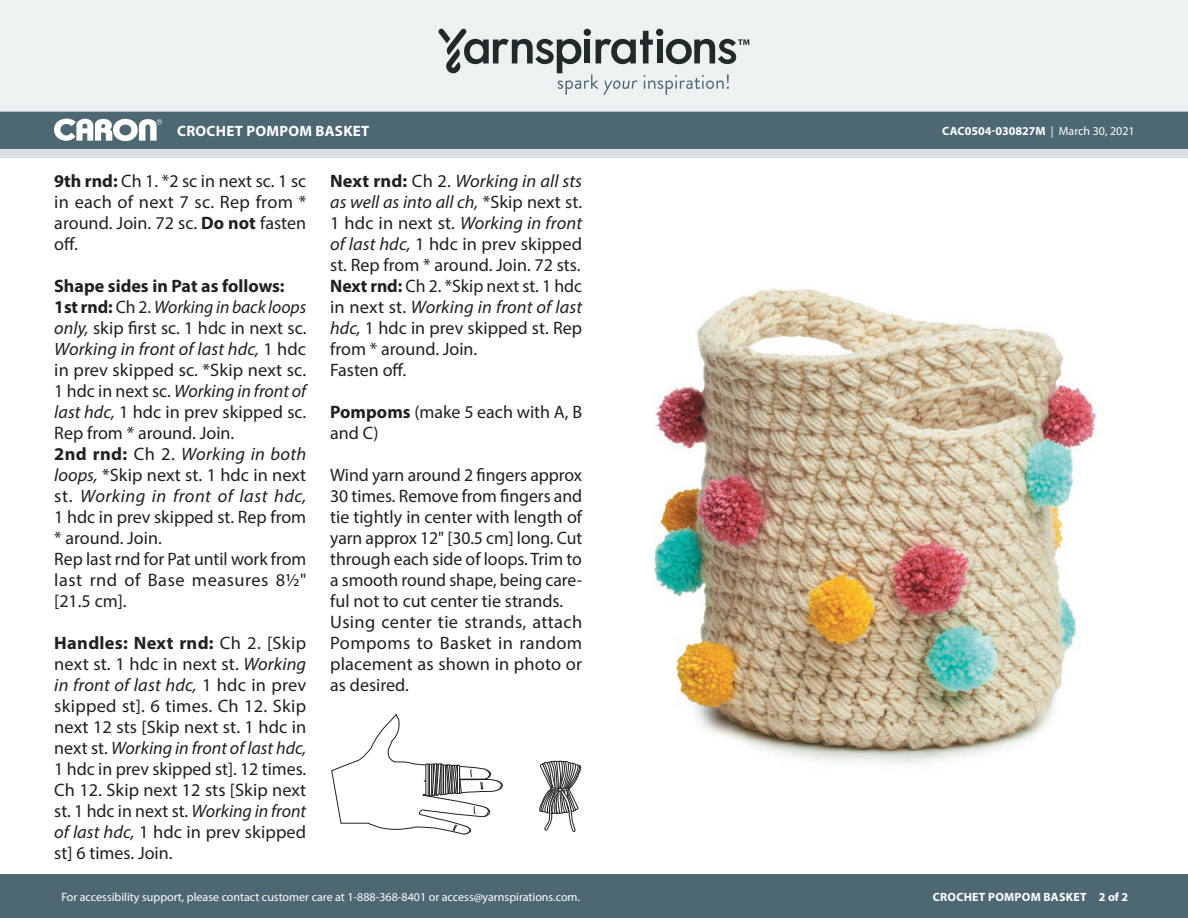
<style>
.page{position:relative;width:1188px;height:918px;background:#fff}
.page>*{position:absolute;margin:0;border:0;box-sizing:border-box;transform-origin:0 0}
.Body_-__With_auto_st{font:18px/21px "Myriad Pro";color:#231f20;text-align:justify}
.Body_-__With_auto_st-2{font:700 18px "Myriad Pro";color:#231f20}
.t1{font:700 15px "Myriad Pro";letter-spacing:.02em;color:#fff}
.t2{font:12px "Myriad Pro";color:#fff}
.t3{font:700 12px "Myriad Pro";color:#fff}
.t4{font:700 12px "Myriad Pro";letter-spacing:.02em;color:#fff}
.s1{font-weight:400}
.s2{font-weight:700}
.s3{font-style:italic}
</style>
<div class="page">
<div style="left:0;top:875px;width:1188px;height:43px;background:#4d6773"></div>
<div style="left:0;top:149px;width:1188px;height:9px;background:#dcdfe1"></div>
<div style="left:0;top:111px;width:1188px;height:38px;background:#4d6773"></div>
<div style="left:0;top:0;width:1188px;height:112px;background:#edf1f2"></div>
<svg style="left:438px;top:29px;width:311px;height:66px;background:#c0c5c7"></svg>
<svg style="left:54px;top:119px;width:108px;height:22px"></svg>
<div style="left:489px;top:781px;width:14px;height:9px;border:1px solid #231f20;border-radius:50%"></div>
<svg style="left:539px;top:760px;width:42px;height:72px"></svg>
<svg style="left:331px;top:714px;width:171px;height:121px"></svg>
<div style="left:457px;top:765px;width:3px;height:29px;border:1px solid #231f20"></div>
<img style="left:654px;top:288px;width:444px;height:476px">
<p class="t1" style="left:177px;top:121px;width:194px">CROCHET POMPOM BASKET</p>
<p class="t3" style="left:942px;top:123px;width:194px">CAC0504-030827M <span class="s1">| March 30, 2021</span></p>
<p class="Body_-__With_auto_st" style="left:54px;top:170px;width:254px"><span class="s2">9th rnd:</span> Ch 1. *2 sc in next sc. 1 sc in each of next 7 sc. Rep from * around. Join. 72 sc. <span class="s2">Do not</span> fasten off.</p>
<p class="Body_-__With_auto_st-2" style="left:54px;top:274px;width:232px">Shape sides in Pat as follows:</p>
<p class="Body_-__With_auto_st" style="left:54px;top:296px;width:254px"><span class="s2">1st rnd:</span> Ch 2. <span class="s3">Working in back loops only,</span> skip first sc. 1 hdc in next sc.<br><span class="s3">Working in front of last hdc,</span> 1 hdc in prev skipped sc. *Skip next sc.<br>1 hdc in next sc. <span class="s3">Working in front of last hdc,</span> 1 hdc in prev skipped sc.<br>Rep from * around. Join.</p>
<p class="Body_-__With_auto_st" style="left:54px;top:443px;width:254px"><span class="s2">2nd rnd:</span> Ch 2. <span class="s3">Working in both loops,</span> *Skip next st. 1 hdc in next st. <span class="s3">Working in front of last hdc, </span>1 hdc in prev skipped st. Rep from * around. Join.</p>
<p class="Body_-__With_auto_st" style="left:54px;top:548px;width:254px">Rep last rnd for Pat until work from last rnd of Base measures 8½" [21.5 cm].</p>
<p class="Body_-__With_auto_st" style="left:54px;top:632px;width:254px"><span class="s2">Handles: Next rnd:</span> Ch 2. [Skip next st. 1 hdc in next st. <span class="s3">Working in front of last hdc,</span> 1 hdc in prev skipped st]. 6 times. Ch 12. Skip next 12 sts [Skip next st. 1 hdc in next st. <span class="s3">Working in front of last hdc, </span>1 hdc in prev skipped st]. 12 times.<br>Ch 12. Skip next 12 sts [Skip next st. 1 hdc in next st. <span class="s3">Working in front of last hdc,</span> 1 hdc in prev skipped st] 6 times. Join.</p>
<p class="Body_-__With_auto_st" style="left:330px;top:170px;width:253px"><span class="s2">Next rnd:</span> Ch 2. <span class="s3">Working in all sts as well as into all ch,</span> *Skip next st.<br>1 hdc in next st. <span class="s3">Working in front of last hdc,</span> 1 hdc in prev skipped st. Rep from * around. Join. 72 sts.</p>
<p class="Body_-__With_auto_st" style="left:330px;top:275px;width:254px"><span class="s2">Next rnd:</span> Ch 2. *Skip next st. 1 hdc in next st. <span class="s3">Working in front of last hdc,</span> 1 hdc in prev skipped st. Rep from * around. Join.</p>
<p class="Body_-__With_auto_st" style="left:330px;top:359px;width:77px">Fasten off.</p>
<p class="Body_-__With_auto_st" style="left:330px;top:401px;width:253px"><span class="s2">Pompoms</span> (make 5 each with A, B and C)</p>
<p class="Body_-__With_auto_st" style="left:330px;top:464px;width:254px">Wind yarn around 2 fingers approx 30 times. Remove from fingers and tie tightly in center with length of yarn approx 12" [30.5 cm] long. Cut through each side of loops. Trim to a smooth round shape, being care&shy;ful not to cut center tie strands.</p>
<p class="Body_-__With_auto_st" style="left:330px;top:611px;width:254px">Using center tie strands, attach Pompoms to Basket in random placement as shown in photo or as desired.</p>
<p class="t2" style="left:61px;top:889px;width:520px">For accessibility support, please contact customer care at 1-888-368-8401 or access@yarnspirations.com.</p>
<p class="t4" style="left:933px;top:889px;width:197px">CROCHET POMPOM BASKET 2 of 2</p>
</div>
